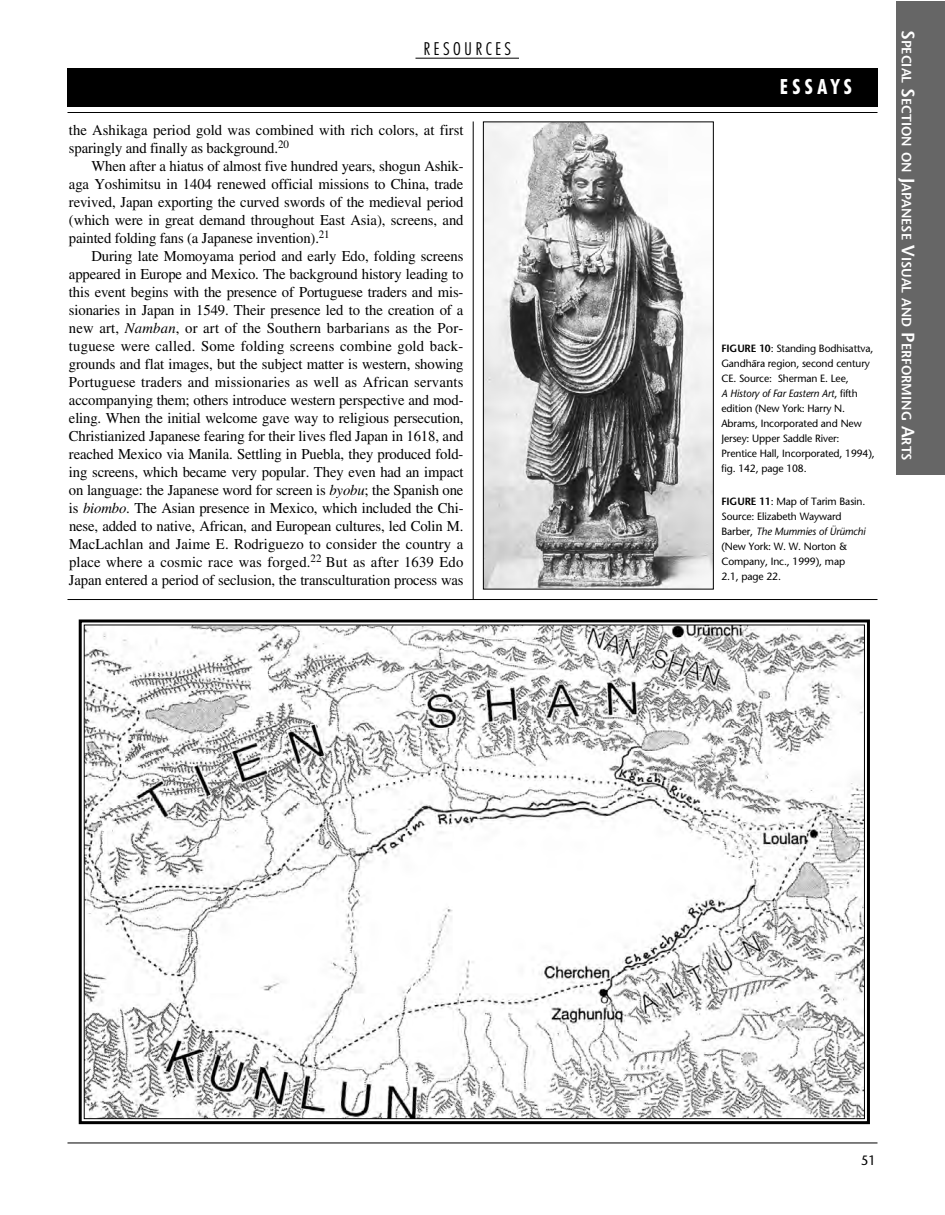
<style>
.page{position:relative;width:945px;height:1215px;background:#fff}
.page>*{position:absolute;margin:0;border:0;box-sizing:border-box;transform-origin:0 0}
.t1{font:700 condensed 21px "Futura BT";letter-spacing:.21em;color:#fff}
.t2{font:300 condensed 18px "Futura BT";letter-spacing:.185em;color:#000}
.t3{font:15px/18px "EAA Times";letter-spacing:-.01em;color:#000;text-align:justify}
.t4{font:600 13.5px "Stone Sans";color:#fff}
.t5{font:13.5px "Stone Sans";color:#000;scale:.95 1}
.t6{font:10.5px/15px "Stone Sans";letter-spacing:-.01em;color:#000}
.s1{font-style:italic}
.s2{font-weight:600}
.s3{font-size:18px}
</style>
<div class="page">
<div style="left:67px;top:68px;width:810px;height:39px;background:#000"></div>
<hr style="left:68px;top:1143px;width:810px;height:1px;background:#000">
<hr style="left:416px;top:58px;width:103px;height:1px;background:#000">
<hr style="left:473px;top:121px;width:1px;height:479px;background:#000">
<hr style="left:68px;top:112px;width:810px;height:1px;background:#000">
<img style="left:485px;top:124px;width:227px;height:464px">
<div style="left:483px;top:122px;width:231px;height:468px;border:1px solid #000"></div>
<img style="left:86px;top:626px;width:777px;height:491px">
<div style="left:79px;top:619px;width:791px;height:505px;border:3px solid #000"></div>
<div style="left:896px;top:2px;width:49px;height:473px;background:#666"></div>
<hr style="left:68px;top:599px;width:810px;height:1px;background:#000">
<p class="t2" style="left:423px;top:41px;width:89px">RESOURCES</p>
<p class="t3" style="left:69px;top:123px;width:396px">the Ashikaga period gold was combined with rich colors, at first sparingly and finally as background.<sup>20</sup></p>
<p class="t3" style="left:69px;top:159px;width:396px;text-indent:23px">When after a hiatus of almost five hundred years, shogun Ashik&shy;aga Yoshimitsu in 1404 renewed official missions to China, trade revived, Japan exporting the curved swords of the medieval period (which were in great demand throughout East Asia), screens, and painted folding fans (a Japanese invention).<sup>21</sup></p>
<p class="t3" style="left:69px;top:249px;width:396px;text-indent:23px">During late Momoyama period and early Edo, folding screens appeared in Europe and Mexico. The background history leading to this event begins with the presence of Portuguese traders and mis&shy;sionaries in Japan in 1549. Their presence led to the creation of a new art, <span class="s1">Namban</span>, or art of the Southern barbarians as the Por&shy;tuguese were called. Some folding screens combine gold back&shy;grounds and flat images, but the subject matter is western, showing Portuguese traders and missionaries as well as African servants accompanying them; others introduce western perspective and mod&shy;eling. When the initial welcome gave way to religious persecution, Christianized Japanese fearing for their lives fled Japan in 1618, and reached Mexico via Manila. Settling in Puebla, they produced fold&shy;ing screens, which became very popular. They even had an impact on language: the Japanese word for screen is <span class="s1">byobu</span>; the Spanish one is <span class="s1">biombo</span>. The Asian presence in Mexico, which included the Chi&shy;nese, added to native, African, and European cultures, led Colin M.<br>MacLachlan and Jaime E. Rodriguezo to consider the country a place where a cosmic race was forged.<sup>22</sup> But as after 1639 Edo Japan entered a period of seclusion, the transculturation process was</p>
<h1 class="t1" style="left:780px;top:78px;width:74px">ESSAYS</h1>
<p class="t6" style="left:721px;top:342px;width:155px"><span class="s2">FIGURE 10</span>: Standing Bodhisattva,<br>Gandh¯ara region, second century<br>CE. Source: Sherman E. Lee,<br><span class="s1">A History of Far Eastern Art</span>, fifth edition (New York: Harry N.<br>Abrams, Incorporated and New<br>Jersey: Upper Saddle River:<br>Prentice Hall, Incorporated, 1994), fig. 142, page 108.</p>
<p class="t6" style="left:721px;top:495px;width:145px"><span class="s2">FIGURE 11</span>: Map of Tarim Basin.<br>Source: Elizabeth Wayward<br>Barber, <span class="s1">The Mummies of Ürümchi </span>(New York: W. W. Norton &amp;<br>Company, Inc., 1999), map<br>2.1, page 22.</p>
<p class="t4" style="left:912px;top:30px;width:433px;rotate:90deg"><span class="s3">S</span>PECIAL <span class="s3">S</span>ECTION ON <span class="s3">J</span>APANESE <span class="s3">V</span>ISUAL AND <span class="s3">P</span>ERFORMING <span class="s3">A</span>RTS</p>
<p class="t5" style="left:861px;top:1155px;width:17px">51</p>
</div>
